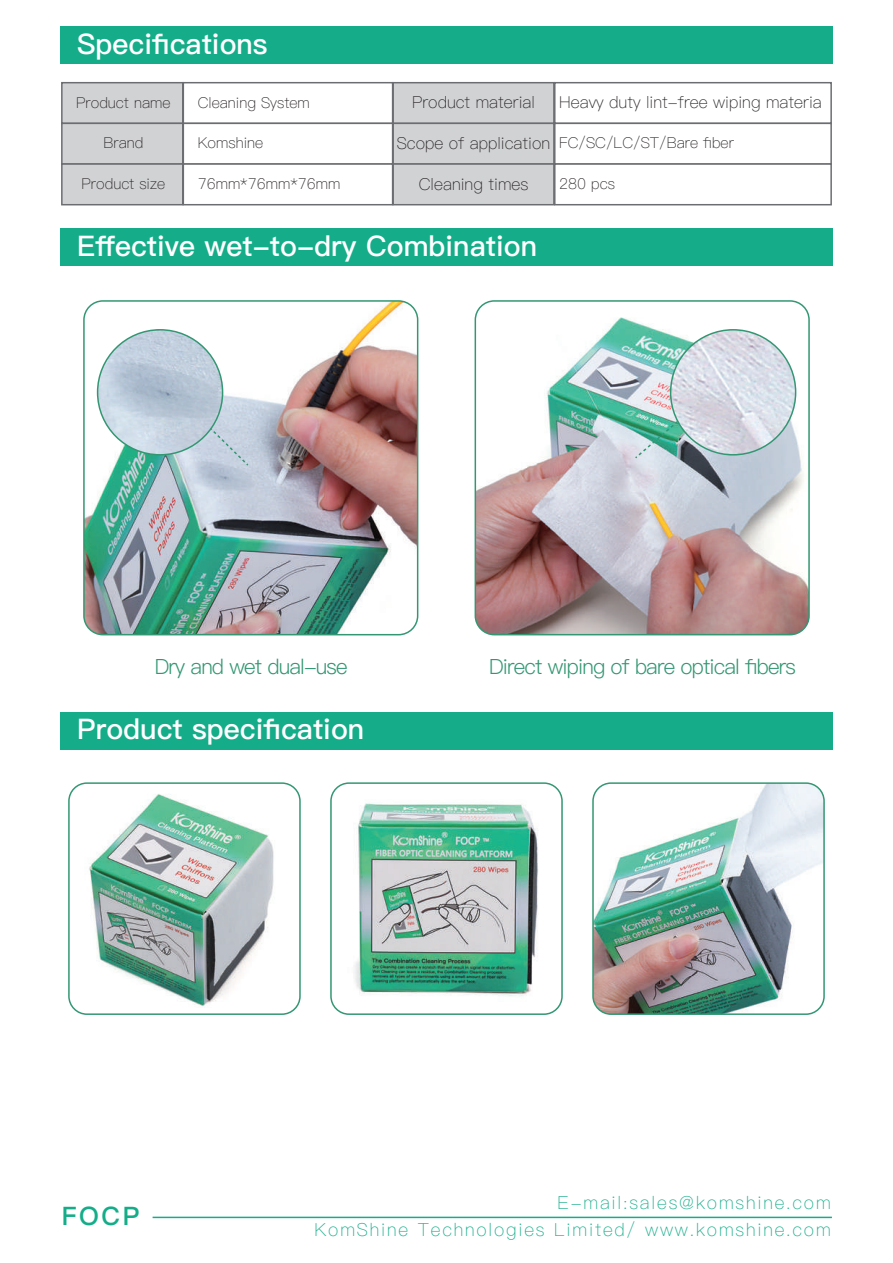
<style>
.page{position:relative;width:893px;height:1263px;background:#fff}
.page>*{position:absolute;margin:0;border:0;box-sizing:border-box;transform-origin:0 0}
.t1{font:28.35px "Ping Fang SC Bold";color:#fff}
.t2{font:25.5px "Ping Fang SC Heavy";color:#15ad89}
.t3{font:21px "Ping Fang SC Regular";letter-spacing:-.04em;color:#339773}
.t4{font:18px "Ping Fang SC Light";letter-spacing:.1em;color:#15ad89}
.t5{font:16.5px "Ping Fang SC Light";color:#231f20}
.t6{font:15px "Ping Fang SC Light";color:#231f20}
</style>
<div class="page">
<div style="left:60px;top:228px;width:773px;height:37px;background:#15ad89"></div>
<div style="left:60px;top:712px;width:773px;height:38px;background:#15ad89"></div>
<hr style="left:153px;top:1217px;width:679px;height:1px;background:#15ad89">
<img style="left:84px;top:301px;width:334px;height:334px">
<div style="left:83px;top:300px;width:335px;height:335px;border:2px solid #339773;border-radius:19px"></div>
<img style="left:475px;top:301px;width:334px;height:334px">
<div style="left:475px;top:300px;width:335px;height:335px;border:2px solid #339773;border-radius:19px"></div>
<img style="left:633px;top:404px;width:64px;height:56px">
<svg style="left:192px;top:410px;width:58px;height:57px;background:#c4d0de"></svg>
<img style="left:98px;top:330px;width:125px;height:125px;border-radius:62px">
<img style="left:671px;top:330px;width:125px;height:125px;border-radius:62px">
<div style="left:61px;top:82px;width:123px;height:42px;background:#d1d2d4;border:2px solid #6c6d70"></div>
<div style="left:61px;top:123px;width:123px;height:42px;background:#d1d2d4;border:2px solid #6c6d70"></div>
<div style="left:61px;top:163px;width:123px;height:42px;background:#d1d2d4;border:2px solid #6c6d70"></div>
<div style="left:183px;top:82px;width:210px;height:42px;background:#fff;border:2px solid #6c6d70"></div>
<div style="left:183px;top:123px;width:210px;height:42px;background:#fff;border:2px solid #6c6d70"></div>
<div style="left:183px;top:163px;width:210px;height:42px;background:#fff;border:2px solid #6c6d70"></div>
<div style="left:392px;top:82px;width:163px;height:42px;background:#d1d2d4;border:2px solid #6c6d70"></div>
<div style="left:392px;top:123px;width:163px;height:42px;background:#d1d2d4;border:2px solid #6c6d70"></div>
<div style="left:392px;top:163px;width:163px;height:42px;background:#d1d2d4;border:2px solid #6c6d70"></div>
<div style="left:554px;top:82px;width:278px;height:42px;background:#fff;border:2px solid #6c6d70"></div>
<div style="left:554px;top:123px;width:278px;height:42px;background:#fff;border:2px solid #6c6d70"></div>
<div style="left:554px;top:163px;width:278px;height:42px;background:#fff;border:2px solid #6c6d70"></div>
<div style="left:60px;top:26px;width:773px;height:38px;background:#15ad89"></div>
<img style="left:595px;top:785px;width:227px;height:227px">
<div style="left:592px;top:782px;width:233px;height:233px;border:2px solid #339773;border-radius:18px"></div>
<img style="left:333px;top:785px;width:227px;height:227px">
<div style="left:330px;top:782px;width:233px;height:233px;border:2px solid #339773;border-radius:18px"></div>
<img style="left:71px;top:785px;width:227px;height:227px">
<div style="left:68px;top:782px;width:233px;height:233px;border:2px solid #339773;border-radius:18px"></div>
<h1 class="t1" style="left:77px;top:27px;width:192px">Specifications</h1>
<p class="t6" style="left:76px;top:93px;width:96px">Product name</p>
<p class="t6" style="left:103px;top:134px;width:41px">Brand</p>
<p class="t6" style="left:82px;top:175px;width:85px">Product size</p>
<p class="t6" style="left:198px;top:93px;width:114px">Cleaning System</p>
<p class="t6" style="left:198px;top:134px;width:67px">Komshine</p>
<p class="t6" style="left:198px;top:175px;width:144px">76mm*76mm*76mm</p>
<p class="t5" style="left:412px;top:93px;width:124px">Product material</p>
<p class="t5" style="left:397px;top:133px;width:155px">Scope of application</p>
<p class="t5" style="left:419px;top:174px;width:111px">Cleaning times</p>
<p class="t5" style="left:559px;top:93px;width:264px">Heavy duty lint-free wiping materia</p>
<p class="t6" style="left:559px;top:134px;width:176px">FC/SC/LC/ST/Bare fiber</p>
<p class="t6" style="left:559px;top:175px;width:57px">280 pcs</p>
<h1 class="t1" style="left:77px;top:229px;width:461px">Effective wet-to-dry Combination</h1>
<h3 class="t3" style="left:155px;top:654px;width:194px">Dry and wet dual-use</h3>
<h3 class="t3" style="left:489px;top:654px;width:308px">Direct wiping of bare optical fibers</h3>
<h1 class="t1" style="left:77px;top:712px;width:289px">Product specification</h1>
<h2 class="t2" style="left:62px;top:1200px;width:79px">FOCP</h2>
<p class="t4" style="left:558px;top:1192px;width:275px">E-mail:sales@komshine.com</p>
<p class="t4" style="left:315px;top:1219px;width:518px">KomShine Technologies Limited/ www.komshine.com</p>
</div>
